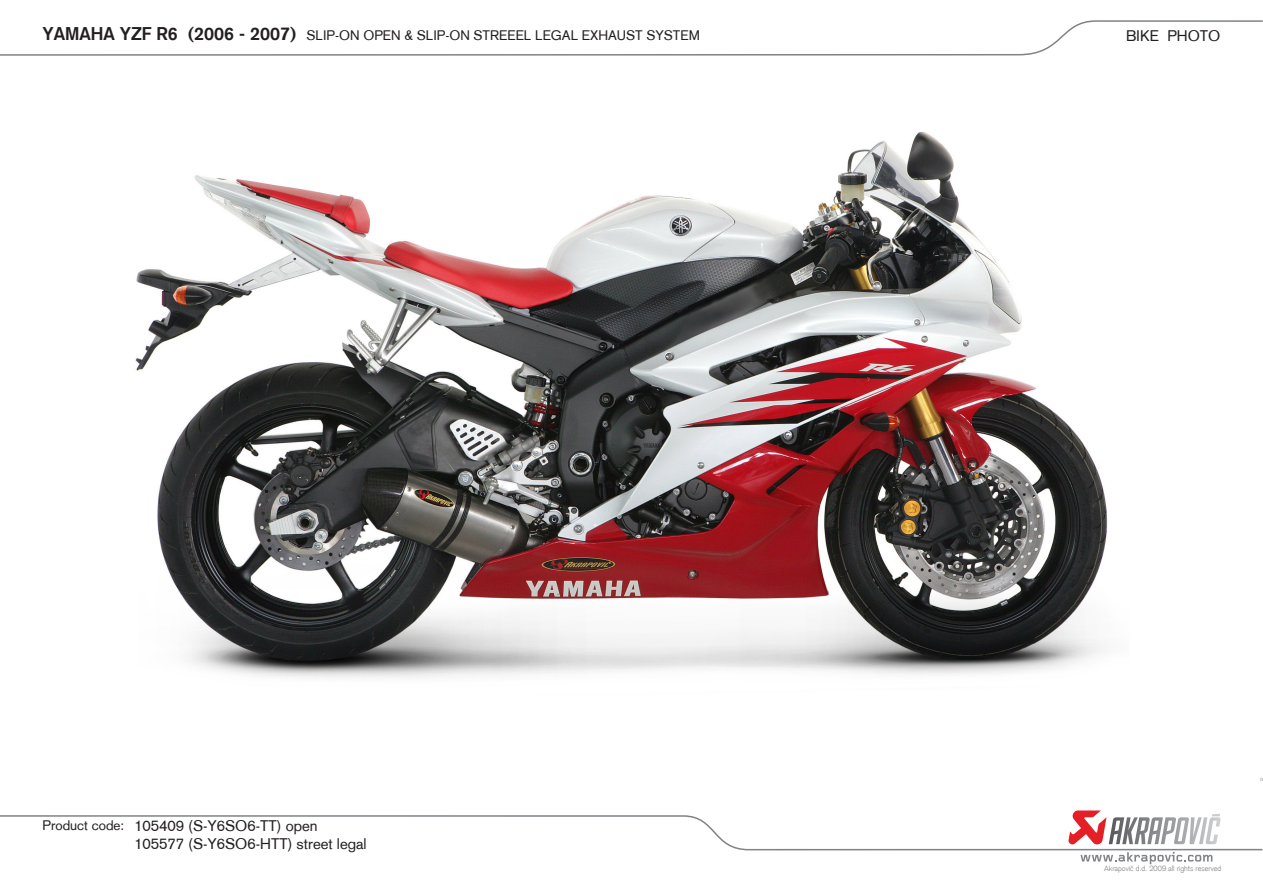
<style>
.page{position:relative;width:1263px;height:893px;background:#fff}
.page>*{position:absolute;margin:0;border:0;box-sizing:border-box;transform-origin:0 0}
.t1{font:15px/18px "Akzidenz Grotesk";color:#231f20}
.t2{font:13.5px "Akzidenz Grotesk";color:#231f20}
.t3{font:300 7.5px "Akzidenz Grotesk";color:#808285}
.t4{font:300 4.5px "Akzidenz Grotesk";color:#808285}
.s1{font-weight:700;font-size:18px}
.s2{font-size:13.5px}
</style>
<div class="page">
<svg style="left:0;top:20px;width:1263px;height:36px"></svg>
<svg style="left:0;top:815px;width:1263px;height:36px"></svg>
<svg style="left:1068px;top:810px;width:152px;height:36px"></svg>
<svg style="left:1080px;top:852px;width:132px;height:12px"></svg>
<img style="left:135px;top:131px;width:973px;height:547px">
<p class="t2" style="left:42px;top:27px;width:659px"><span class="s1">YAMAHA YZF R6 (2006 - 2007)</span> SLIP-ON OPEN &amp; SLIP-ON STREEEL LEGAL EXHAUST SYSTEM</p>
<p class="t1" style="left:134px;top:817px;width:234px;text-indent:-92px"><span class="s2">Product code:</span> 105409 (S-Y6SO6-TT) open<br>105577 (S-Y6SO6-HTT) street legal</p>
<p class="t1" style="left:1126px;top:27px;width:96px">BIKE PHOTO</p>
<p class="t3" style="left:1104px;top:864px;width:119px">Akrapovič d.d. 2009 all rights reserved</p>
<p class="t4" style="left:1260px;top:777px;width:4px">0</p>
</div>
